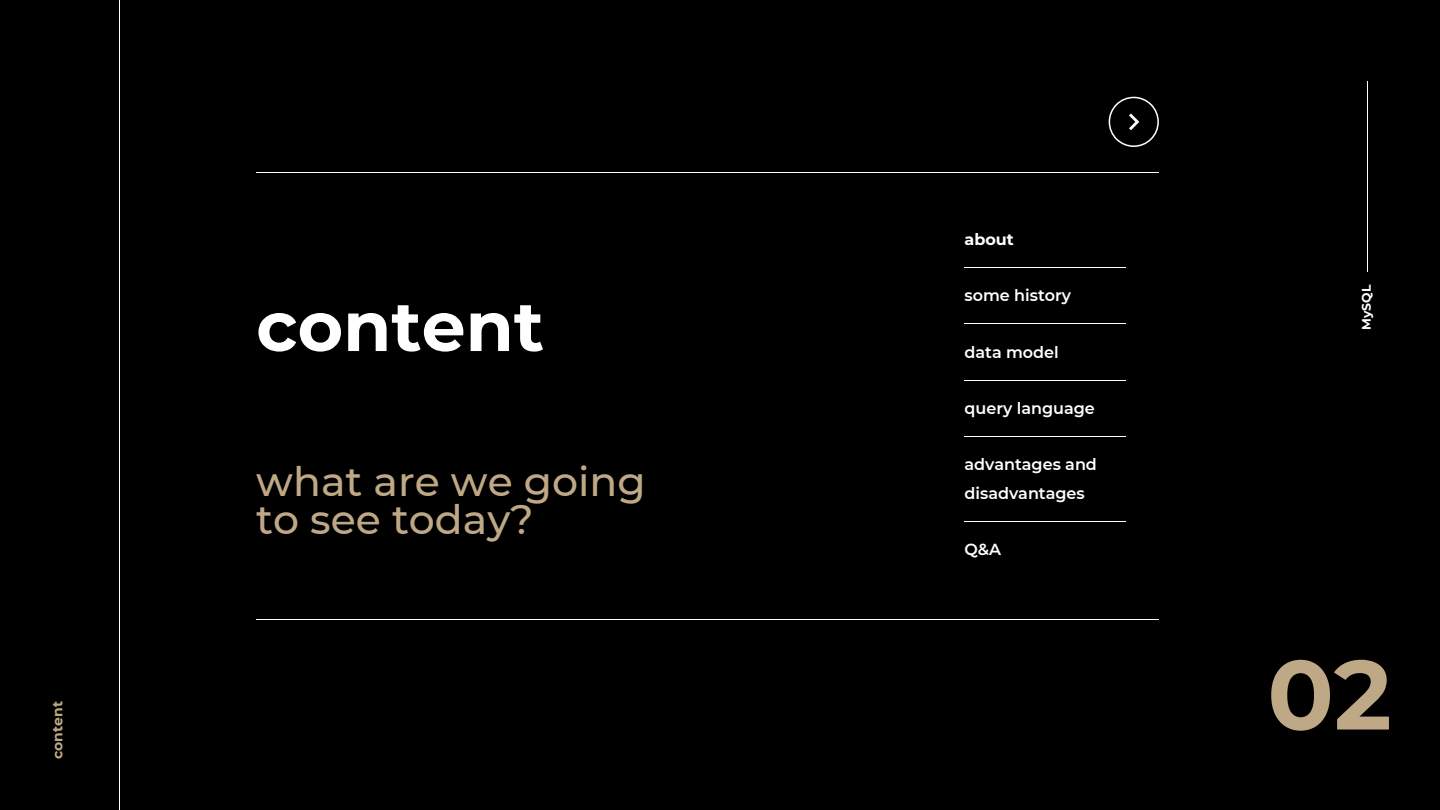
<style>
.page{position:relative;width:1440px;height:810px;background:#000}
.page>*{position:absolute;margin:0;border:0;box-sizing:border-box;transform-origin:0 0}
.t1{font:700 98px "Montserrat";color:#bfa886}
.t2{font:700 69.7px "Montserrat";color:#fff}
.t3{font:500 41px/38.2px "Montserrat";color:#bfa886}
.t4{font:600 16px/28.5px "Montserrat";color:#fff}
.t5{font:700 16px "Montserrat";color:#fff}
.t6{font:700 14px "Montserrat";color:#bfa886}
.t7{font:700 12.4px "Montserrat";color:#fff}
</style>
<div class="page">
<hr style="left:119px;top:0;width:1px;height:810px;background:#fff">
<hr style="left:256px;top:619px;width:903px;height:1px;background:#fff">
<hr style="left:256px;top:172px;width:903px;height:1px;background:#fff">
<hr style="left:965px;top:267px;width:161px;height:1px;background:#fff">
<hr style="left:965px;top:380px;width:161px;height:1px;background:#fff">
<hr style="left:965px;top:323px;width:161px;height:1px;background:#fff">
<hr style="left:965px;top:436px;width:161px;height:1px;background:#fff">
<hr style="left:965px;top:521px;width:161px;height:1px;background:#fff">
<svg style="left:1109px;top:97px;width:50px;height:50px"></svg>
<hr style="left:1367px;top:81px;width:1px;height:191px;background:#fff">
<p class="t6" style="left:49px;top:759px;width:59px;rotate:-90deg">сontent</p>
<p class="t2" style="left:256px;top:284px;width:289px">сontent</p>
<p class="t3" style="left:256px;top:462px;width:391px">what are we going to see today?</p>
<p class="t5" style="left:965px;top:230px;width:51px">about</p>
<p class="t4" style="left:965px;top:281px;width:108px">some history</p>
<p class="t4" style="left:965px;top:338px;width:96px">data model</p>
<p class="t4" style="left:965px;top:394px;width:132px">query language</p>
<p class="t4" style="left:965px;top:450px;width:134px">advantages and disadvantages</p>
<p class="t4" style="left:965px;top:535px;width:38px">Q&amp;A</p>
<p class="t7" style="left:1359px;top:330px;width:47px;rotate:-90deg">MySQL</p>
<p class="t1" style="left:1267px;top:635px;width:126px">02</p>
</div>
